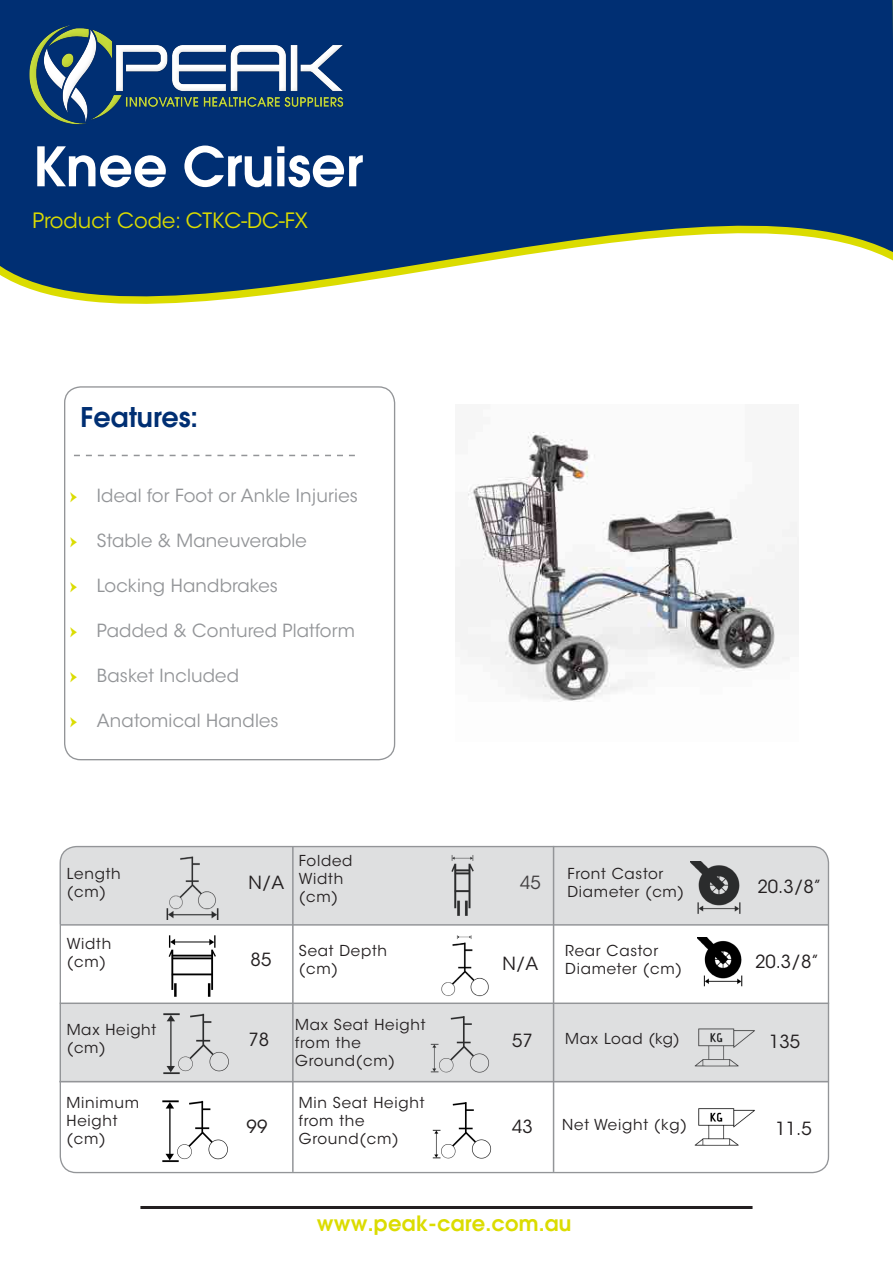
<style>
.page{position:relative;width:893px;height:1263px;background:#fff}
.page>*{position:absolute;margin:0;border:0;box-sizing:border-box;transform-origin:0 0}
.t1{font:600 54px "Avant Garde LT";color:#fff}
.t2{font:600 27px "Avant Garde LT";color:#002f73}
.t3{font:21px "ITC Avant Garde Std";color:#dbdc00}
.t4{font:600 21px "Avant Garde LT";letter-spacing:.01em;color:#dbdc00}
.t5{font:18px "ITC Avant Garde Std";letter-spacing:.01em;color:#939598}
.t6{font:18px "ITC Avant Garde Std";color:#231f20}
.t7{font:15px/18px "ITC Avant Garde Std";letter-spacing:.05em;color:#231f20}
.s1{font-family:"Minion Pro";color:#dbdc00}
</style>
<div class="page">
<svg style="left:0;top:0;width:893px;height:392px"></svg>
<img style="left:20px;top:16px;width:333px;height:118px">
<hr style="left:140px;top:1206px;width:612px;height:3px;background:#231f20">
<div style="left:64px;top:386px;width:331px;height:374px;border:1px solid #939598;border-radius:16px"></div>
<svg style="left:74px;top:455px;width:281px;height:1px"></svg>
<img style="left:694px;top:1108px;width:61px;height:38px">
<hr style="left:292px;top:846px;width:2px;height:326px;background:#939598">
<hr style="left:553px;top:846px;width:1px;height:326px;background:#939598">
<div style="left:60px;top:1004px;width:769px;height:78px;background:#dedfe0"></div>
<svg style="left:59px;top:845px;width:771px;height:80px;background:#d6d7d8"></svg>
<hr style="left:61px;top:924px;width:768px;height:2px;background:#939598">
<hr style="left:60px;top:1002px;width:769px;height:2px;background:#939598">
<hr style="left:59px;top:1081px;width:770px;height:1px;background:#939598">
<img style="left:432px;top:1102px;width:60px;height:57px">
<img style="left:168px;top:935px;width:48px;height:62px">
<img style="left:441px;top:935px;width:48px;height:62px">
<img style="left:162px;top:1100px;width:66px;height:63px">
<img style="left:698px;top:938px;width:45px;height:49px">
<div style="left:436px;top:281px;width:403px;height:20px;background:#fff"></div>
<img style="left:456px;top:432px;width:342px;height:270px">
<h1 class="t1" style="left:32px;top:131px;width:332px">Knee Cruiser</h1>
<h3 class="t3" style="left:32px;top:208px;width:277px">Product Code: CTKC-DC-FX</h3>
<h2 class="t2" style="left:81px;top:399px;width:119px">Features:</h2>
<p class="t5" style="left:70px;top:484px;width:289px"><span class="s1">ӹ</span> Ideal for Foot or Ankle Injuries</p>
<p class="t5" style="left:70px;top:529px;width:238px"><span class="s1">ӹ</span> Stable &amp; Maneuverable</p>
<p class="t5" style="left:70px;top:574px;width:210px"><span class="s1">ӹ</span> Locking Handbrakes</p>
<p class="t5" style="left:70px;top:619px;width:286px"><span class="s1">ӹ</span> Padded &amp; Contured Platform</p>
<p class="t5" style="left:70px;top:664px;width:171px"><span class="s1">ӹ</span> Basket Included</p>
<p class="t5" style="left:70px;top:709px;width:210px"><span class="s1">ӹ</span> Anatomical Handles</p>
<p class="t7" style="left:67px;top:865px;width:55px">Length (cm)</p>
<p class="t6" style="left:248px;top:871px;width:37px">N/A</p>
<p class="t7" style="left:299px;top:852px;width:55px">Folded<br>Width (cm)</p>
<p class="t7" style="left:67px;top:935px;width:46px">Width (cm)</p>
<p class="t7" style="left:299px;top:942px;width:90px">Seat Depth (cm)</p>
<p class="t6" style="left:251px;top:949px;width:22px">85</p>
<p class="t7" style="left:67px;top:1021px;width:91px">Max Height (cm)</p>
<p class="t7" style="left:67px;top:1094px;width:74px">Minimum<br>Height (cm)</p>
<p class="t6" style="left:248px;top:1029px;width:22px">78</p>
<p class="t6" style="left:247px;top:1115px;width:22px">99</p>
<p class="t7" style="left:295px;top:1015px;width:132px">Max Seat Height from the<br>Ground(cm)</p>
<p class="t7" style="left:299px;top:1093px;width:127px">Min Seat Height from the<br>Ground(cm)</p>
<p class="t6" style="left:520px;top:871px;width:22px">45</p>
<p class="t7" style="left:567px;top:864px;width:118px">Front Castor<br>Diameter (cm)</p>
<p class="t6" style="left:757px;top:876px;width:66px">20.3/8”</p>
<p class="t6" style="left:502px;top:952px;width:37px">N/A</p>
<p class="t7" style="left:565px;top:942px;width:118px">Rear Castor<br>Diameter (cm)</p>
<p class="t6" style="left:755px;top:950px;width:66px">20.3/8”</p>
<p class="t6" style="left:512px;top:1030px;width:22px">57</p>
<p class="t7" style="left:565px;top:1030px;width:116px">Max Load (kg)</p>
<p class="t6" style="left:769px;top:1030px;width:33px">135</p>
<p class="t6" style="left:512px;top:1115px;width:22px">43</p>
<p class="t7" style="left:562px;top:1116px;width:126px">Net Weight (kg)</p>
<p class="t6" style="left:775px;top:1117px;width:38px">11.5</p>
<h3 class="t4" style="left:317px;top:1209px;width:256px">www.peak-care.com.au</h3>
</div>
